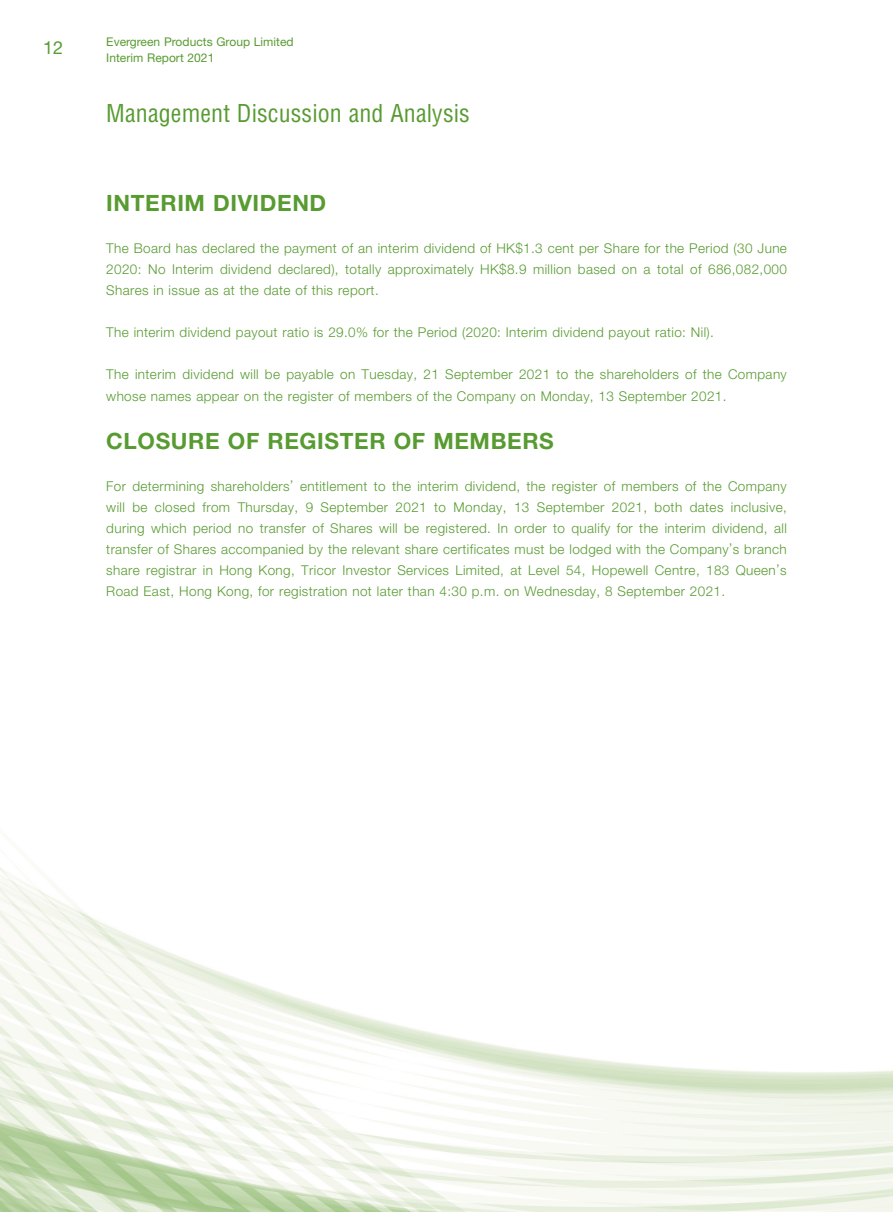
<style>
.page{position:relative;width:893px;height:1212px;background:#fff}
.page>*{position:absolute;margin:0;border:0;box-sizing:border-box;transform-origin:0 0}
.t1{font:condensed 24px "Helvetica LT Std";letter-spacing:.005em;color:#589b31}
.t2{font:700 22.5px "Helvetica Neue LT Std";letter-spacing:.03em;color:#589b31}
.t3{font:18px "Helvetica Neue LT Std";color:#589b31}
.t4{font:300 13.5px/21px "Helvetica Neue LT Std";letter-spacing:.03em;color:#589b31;text-align:justify}
.t5{font:12px/16.5px "Helvetica Neue LT Std";letter-spacing:.005em;color:#589b31}
</style>
<div class="page">
<img style="left:0;top:868px;width:893px;height:344px">
<h3 class="t3" style="left:43px;top:37px;width:22px">12</h3>
<p class="t5" style="left:106px;top:33px;width:189px">Evergreen Products Group Limited<br>Interim Report 2021</p>
<h1 class="t1" style="left:106px;top:98px;width:365px">Management Discussion and Analysis</h1>
<h2 class="t2" style="left:106px;top:189px;width:221px">INTERIM DIVIDEND</h2>
<p class="t4" style="left:106px;top:238px;width:682px">The Board has declared the payment of an interim dividend of HK$1.3 cent per Share for the Period (30 June 2020: No Interim dividend declared), totally approximately HK$8.9 million based on a total of 686,082,000<br>Shares in issue as at the date of this report.</p>
<p class="t4" style="left:106px;top:322px;width:609px">The interim dividend payout ratio is 29.0% for the Period (2020: Interim dividend payout ratio: Nil).</p>
<p class="t4" style="left:106px;top:364px;width:682px">The interim dividend will be payable on Tuesday, 21 September 2021 to the shareholders of the Company whose names appear on the register of members of the Company on Monday, 13 September 2021.</p>
<h2 class="t2" style="left:106px;top:426px;width:449px">CLOSURE OF REGISTER OF MEMBERS</h2>
<p class="t4" style="left:106px;top:475px;width:682px">For determining shareholders’ entitlement to the interim dividend, the register of members of the Company will be closed from Thursday, 9 September 2021 to Monday, 13 September 2021, both dates inclusive, during which period no transfer of Shares will be registered. In order to qualify for the interim dividend, all transfer of Shares accompanied by the relevant share certificates must be lodged with the Company’s branch share registrar in Hong Kong, Tricor Investor Services Limited, at Level 54, Hopewell Centre, 183 Queen’s Road East, Hong Kong, for registration not later than 4:30 p.m. on Wednesday, 8 September 2021.</p>
</div>
